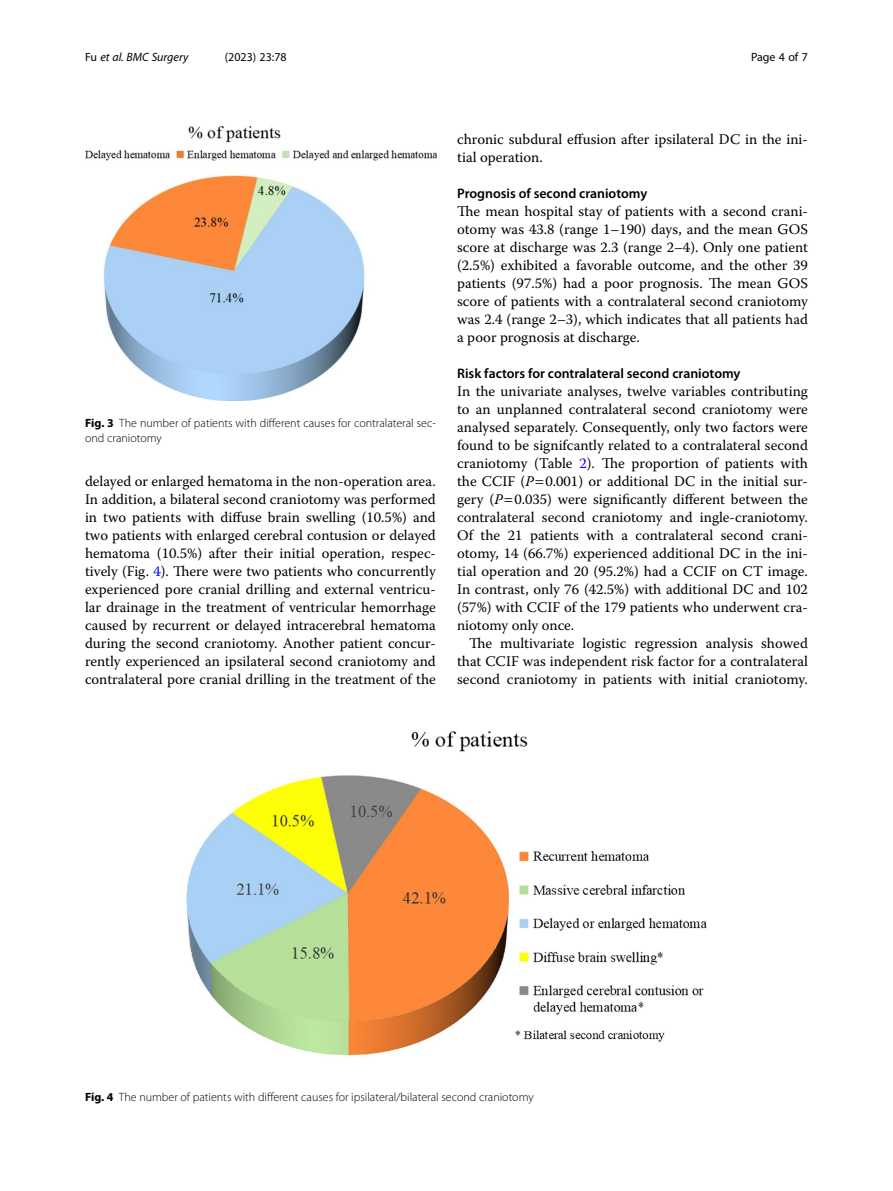
<style>
.page{position:relative;width:893px;height:1191px;background:#fff}
.page>*{position:absolute;margin:0;border:0;box-sizing:border-box;transform-origin:0 0}
.Body_Text{font:14.7px/18px "Warnock Pro";color:#000;text-align:justify}
.Body_Text_Indent{font:14.7px/18px "Warnock Pro";color:#000;text-align:justify}
.Head_2{font:600 13.8px "Myriad Pro";color:#000}
.Figure_Caption{font:300 12px/15px "Myriad Pro";color:#000}
.t1{font:12px "Myriad Pro";color:#000}
.t2{font:italic 12px "Myriad Pro";color:#000}
.s1{font-style:normal}
.s2{font-weight:700}
.s3{color:#00f}
.s4{font-style:italic}
</style>
<div class="page">
<img style="left:186px;top:731px;width:521px;height:325px">
<img style="left:85px;top:126px;width:351px;height:274px">
<p class="t2" style="left:85px;top:50px;width:105px"><span class="s1">Fu</span> et al. BMC Surgery</p>
<p class="t1" style="left:225px;top:50px;width:63px">(2023) 23:78</p>
<p class="t1" style="left:751px;top:50px;width:58px">Page 4 of 7</p>
<p class="Figure_Caption" style="left:85px;top:416px;width:352px"><span class="s2">Fig. 3</span> The number of patients with different causes for contralateral sec&shy;ond craniotomy</p>
<p class="Body_Text_Indent" style="left:85px;top:472px;width:352px">delayed or enlarged hematoma in the non-operation area.<br>In addition, a bilateral second craniotomy was performed in two patients with diffuse brain swelling (10.5%) and two patients with enlarged cerebral contusion or delayed hematoma (10.5%) after their initial operation, respec&shy;tively (Fig. <span class="s3">4</span>). There were two patients who concurrently experienced pore cranial drilling and external ventricu&shy;lar drainage in the treatment of ventricular hemorrhage caused by recurrent or delayed intracerebral hematoma during the second craniotomy. Another patient concur&shy;rently experienced an ipsilateral second craniotomy and contralateral pore cranial drilling in the treatment of the</p>
<p class="Body_Text_Indent" style="left:457px;top:130px;width:352px">chronic subdural effusion after ipsilateral DC in the ini&shy;tial operation.</p>
<p class="Head_2" style="left:457px;top:185px;width:192px">Prognosis of second craniotomy</p>
<p class="Body_Text" style="left:457px;top:202px;width:352px">The mean hospital stay of patients with a second crani&shy;otomy was 43.8 (range 1–190) days, and the mean GOS score at discharge was 2.3 (range 2–4). Only one patient (2.5%) exhibited a favorable outcome, and the other 39 patients (97.5%) had a poor prognosis. The mean GOS score of patients with a contralateral second craniotomy was 2.4 (range 2–3), which indicates that all patients had a poor prognosis at discharge.</p>
<p class="Head_2" style="left:457px;top:365px;width:285px">Risk factors for contralateral second craniotomy</p>
<p class="Body_Text" style="left:457px;top:382px;width:352px">In the univariate analyses, twelve variables contributing to an unplanned contralateral second craniotomy were analysed separately. Consequently, only two factors were found to be signifcantly related to a contralateral second craniotomy (Table <span class="s3">2</span>). The proportion of patients with the CCIF (<span class="s4">P</span> 0.001) or additional DC in the initial sur&shy;gery (<span class="s4">P</span> 0.035) were significantly different between the contralateral second craniotomy and ingle-craniotomy.<br>Of the 21 patients with a contralateral second crani&shy;otomy, 14 (66.7%) experienced additional DC in the ini&shy;tial operation and 20 (95.2%) had a CCIF on CT image.<br>In contrast, only 76 (42.5%) with additional DC and 102 (57%) with CCIF of the 179 patients who underwent cra&shy;niotomy only once.</p>
<p class="Body_Text_Indent" style="left:457px;top:634px;width:352px;text-indent:12px">The multivariate logistic regression analysis showed that CCIF was independent risk factor for a contralateral second craniotomy in patients with initial craniotomy.</p>
<p class="Figure_Caption" style="left:85px;top:1089px;width:450px"><span class="s2">Fig. 4</span> The number of patients with different causes for ipsilateral/bilateral second craniotomy</p>
</div>
